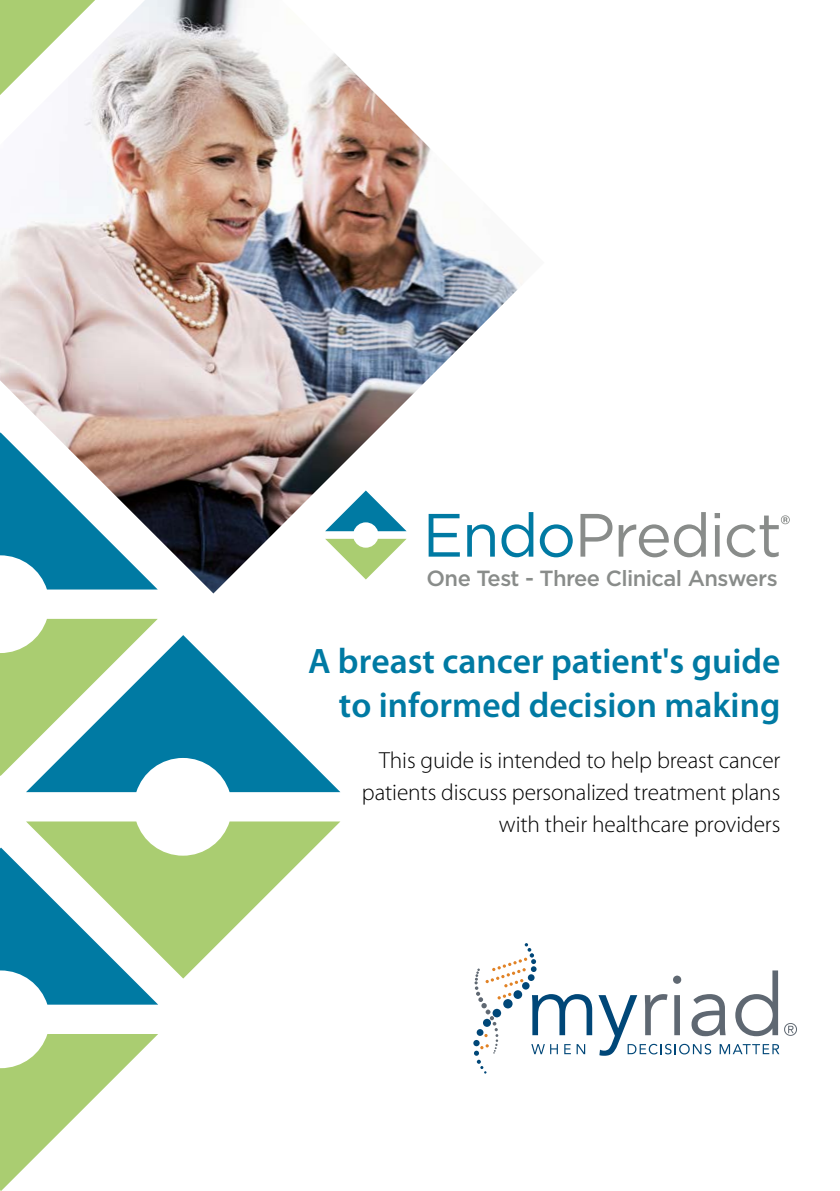
<style>
.page{position:relative;width:840px;height:1191px;background:#fff}
.page>*{position:absolute;margin:0;border:0;box-sizing:border-box;transform-origin:0 0}
.t1{font:600 35.4px/43.8px "Myriad Pro";color:#007aa3;text-align:right}
.t2{font:300 23.2px/32px "Myriad Pro";letter-spacing:-.005em;color:#000;text-align:right}
.t3{font:500 22px "Gotham";letter-spacing:-.025em;color:#898c8a}
</style>
<div class="page">
<svg style="left:0;top:619px;width:158px;height:157px"></svg>
<img style="left:0;top:0;width:534px;height:593px">
<svg style="left:0;top:1034px;width:158px;height:157px"></svg>
<svg style="left:0;top:847px;width:158px;height:157px"></svg>
<svg style="left:26px;top:821px;width:314px;height:157px"></svg>
<svg style="left:26px;top:635px;width:314px;height:157px"></svg>
<svg style="left:473px;top:943px;width:119px;height:130px"></svg>
<svg style="left:598px;top:970px;width:198px;height:85px"></svg>
<svg style="left:325px;top:539px;width:81px;height:40px"></svg>
<svg style="left:325px;top:490px;width:81px;height:41px"></svg>
<svg style="left:428px;top:514px;width:31px;height:42px"></svg>
<svg style="left:467px;top:524px;width:27px;height:32px"></svg>
<svg style="left:501px;top:512px;width:32px;height:45px"></svg>
<svg style="left:539px;top:524px;width:33px;height:33px"></svg>
<svg style="left:580px;top:514px;width:32px;height:42px"></svg>
<svg style="left:618px;top:512px;width:87px;height:45px"></svg>
<svg style="left:714px;top:513px;width:5px;height:5px"></svg>
<div style="left:714px;top:525px;width:5px;height:31px;background:#898c8a"></div>
<svg style="left:726px;top:515px;width:63px;height:42px"></svg>
<p class="t3" style="left:426px;top:564px;width:352px">One Test - Three Clinical Answers</p>
<h1 class="t1" style="left:308px;top:640px;width:473px">A breast cancer patient's guide to informed decision making</h1>
<p class="t2" style="left:362px;top:744px;width:419px">This guide is intended to help breast cancer patients discuss personalized treatment plans with their healthcare providers</p>
</div>
